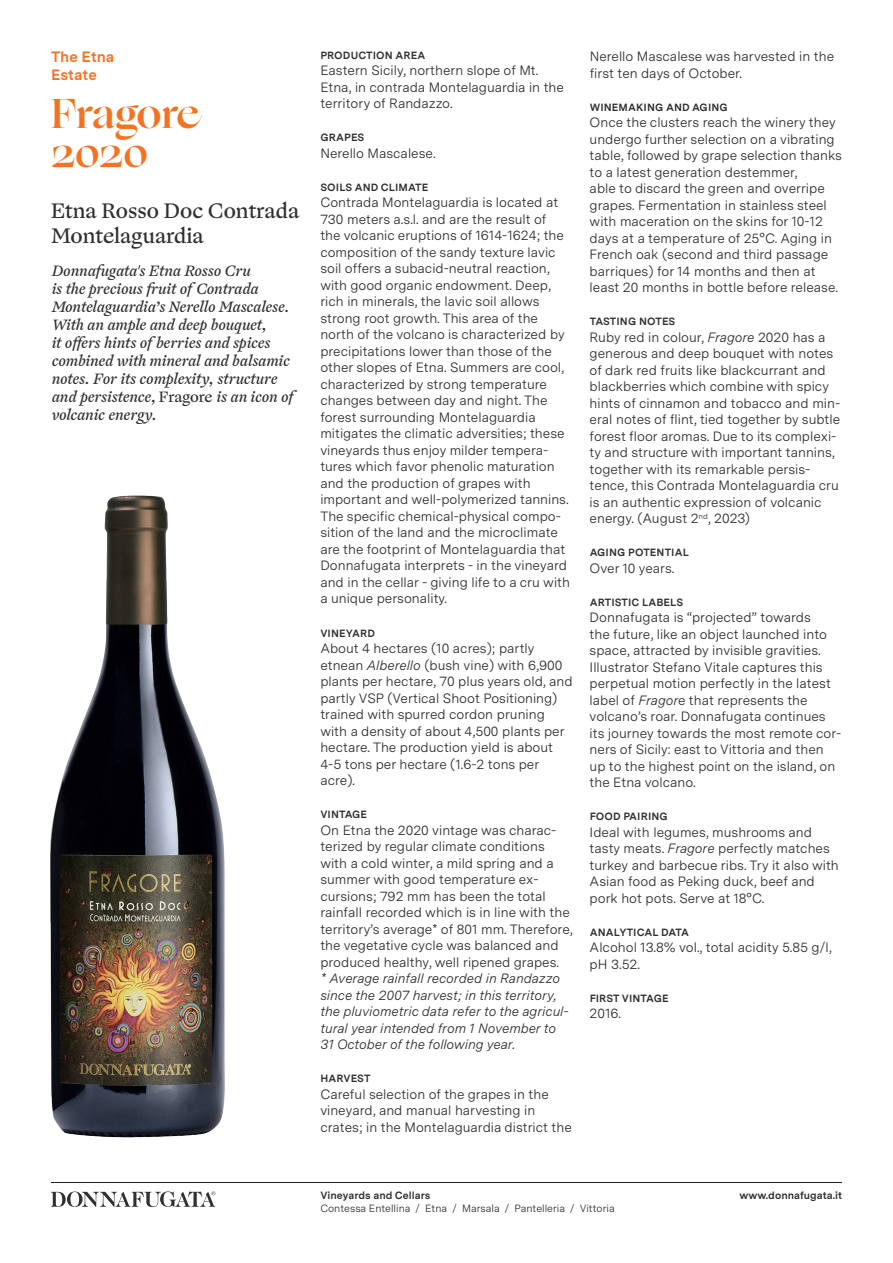
<style>
.page{position:relative;width:893px;height:1263px;background:#fff}
.page>*{position:absolute;margin:0;border:0;box-sizing:border-box;transform-origin:0 0}
.t1{font:700 42px/39px "Ogg";letter-spacing:-.015em;color:#f47321}
.t2{font:21px/25.2px "Ogg Text";color:#312f30}
.t3{font:italic 15px/18px "Ogg Text";letter-spacing:-.005em;color:#312f30}
.t4{font:700 15px/18px "Messina Sans";color:#f47321}
.t5{font:13.5px/16.5px "Messina Sans";color:#312f30}
.t6{font:italic 13.5px/16.5px "Messina Sans";color:#312f30}
.t7{font:700 10.5px "Messina Sans";letter-spacing:.01em;color:#312f30}
.t8{font:10.5px "Messina Sans";color:#312f30}
.s1{font-style:normal}
.s2{font-style:italic}
</style>
<div class="page">
<hr style="left:51px;top:1182px;width:791px;height:1px;background:#231f20">
<svg style="left:51px;top:1191px;width:164px;height:16px"></svg>
<img style="left:50px;top:495px;width:175px;height:643px">
<p class="t4" style="left:51px;top:47px;width:65px">The Etna<br>Estate</p>
<h1 class="t1" style="left:51px;top:94px;width:149px">Fragore<br>2020</h1>
<h2 class="t2" style="left:51px;top:198px;width:250px">Etna Rosso Doc Contrada<br>Montelaguardia</h2>
<p class="t3" style="left:51px;top:262px;width:243px">Donnafugata's Etna Rosso Cru<br>is the precious fruit of Contrada Montelaguardia’s Nerello Mascalese.<br>With an ample and deep bouquet,<br>it offers hints of berries and spices combined with mineral and balsamic notes. For its complexity, structure and persistence, <span class="s1">Fragore</span> is an icon of volcanic energy.</p>
<p class="t7" style="left:320px;top:47px;width:106px">PRODUCTION AREA</p>
<p class="t5" style="left:320px;top:62px;width:245px">Eastern Sicily, northern slope of Mt.<br>Etna, in contrada Montelaguardia in the territory of Randazzo.</p>
<p class="t7" style="left:320px;top:130px;width:45px">GRAPES</p>
<p class="t5" style="left:320px;top:145px;width:117px">Nerello Mascalese.</p>
<p class="t7" style="left:320px;top:179px;width:109px">SOILS AND CLIMATE</p>
<p class="t5" style="left:320px;top:194px;width:251px">Contrada Montelaguardia is located at 730 meters a.s.l. and are the result of the volcanic eruptions of 1614-1624; the composition of the sandy texture lavic soil offers a subacid-neutral reaction, with good organic endowment. Deep, rich in minerals, the lavic soil allows strong root growth. This area of the north of the volcano is characterized by precipitations lower than those of the other slopes of Etna. Summers are cool, characterized by strong temperature changes between day and night. The forest surrounding Montelaguardia mitigates the climatic adversities; these vineyards thus enjoy milder tempera&shy;tures which favor phenolic maturation and the production of grapes with important and well-polymerized tannins.<br>The specific chemical-physical compo&shy;sition of the land and the microclimate are the footprint of Montelaguardia that Donnafugata interprets - in the vineyard and in the cellar - giving life to a cru with a unique personality.</p>
<p class="t7" style="left:320px;top:625px;width:56px">VINEYARD</p>
<p class="t5" style="left:320px;top:640px;width:254px">About 4 hectares (10 acres); partly etnean <span class="s2">Alberello</span> (bush vine) with 6,900 plants per hectare, 70 plus years old, and partly VSP (Vertical Shoot Positioning) trained with spurred cordon pruning with a density of about 4,500 plants per hectare. The production yield is about 4-5 tons per hectare (1.6-2 tons per acre).</p>
<p class="t7" style="left:320px;top:806px;width:48px">VINTAGE</p>
<p class="t5" style="left:320px;top:821px;width:254px">On Etna the 2020 vintage was charac&shy;terized by regular climate conditions with a cold winter, a mild spring and a summer with good temperature ex&shy;cursions; 792 mm has been the total rainfall recorded which is in line with the territory’s average* of 801 mm. Therefore, the vegetative cycle was balanced and produced healthy, well ripened grapes.</p>
<p class="t6" style="left:320px;top:970px;width:250px">* Average rainfall recorded in Randazzo since the 2007 harvest; in this territory, the pluviometric data refer to the agricul&shy;tural year intended from 1 November to 31 October of the following year.</p>
<p class="t7" style="left:320px;top:1070px;width:52px">HARVEST</p>
<p class="t5" style="left:320px;top:1085px;width:253px">Careful selection of the grapes in the vineyard, and manual harvesting in crates; in the Montelaguardia district the</p>
<p class="t5" style="left:590px;top:48px;width:246px">Nerello Mascalese was harvested in the first ten days of October.</p>
<p class="t7" style="left:590px;top:99px;width:140px">WINEMAKING AND AGING</p>
<p class="t5" style="left:590px;top:114px;width:254px">Once the clusters reach the winery they undergo further selection on a vibrating table, followed by grape selection thanks to a latest generation destemmer,<br>able to discard the green and overripe grapes. Fermentation in stainless steel with maceration on the skins for 10-12 days at a temperature of 25°C. Aging in French oak (second and third passage barriques) for 14 months and then at least 20 months in bottle before release.</p>
<p class="t7" style="left:590px;top:314px;width:87px">TASTING NOTES</p>
<p class="t5" style="left:590px;top:328px;width:252px">Ruby red in colour, <span class="s2">Fragore</span> 2020 has a generous and deep bouquet with notes of dark red fruits like blackcurrant and blackberries which combine with spicy hints of cinnamon and tobacco and min&shy;eral notes of flint, tied together by subtle forest floor aromas. Due to its complexi&shy;ty and structure with important tannins, together with its remarkable persis&shy;tence, this Contrada Montelaguardia cru is an authentic expression of volcanic energy. (August 2<sup>nd</sup>, 2023)</p>
<p class="t7" style="left:590px;top:545px;width:101px">AGING POTENTIAL</p>
<p class="t5" style="left:590px;top:559px;width:86px">Over 10 years.</p>
<p class="t7" style="left:590px;top:594px;width:95px">ARTISTIC LABELS</p>
<p class="t5" style="left:590px;top:609px;width:253px">Donnafugata is “projected” towards<br>the future, like an object launched into space, attracted by invisible gravities.<br>Illustrator Stefano Vitale captures this perpetual motion perfectly in the latest label of <span class="s2">Fragor</span>e that represents the volcano’s roar. Donnafugata continues its journey towards the most remote cor&shy;ners of Sicily: east to Vittoria and then up to the highest point on the island, on the Etna volcano.</p>
<p class="t7" style="left:590px;top:809px;width:80px">FOOD PAIRING</p>
<p class="t5" style="left:590px;top:823px;width:251px">Ideal with legumes, mushrooms and tasty meats. <span class="s2">Fragore</span> perfectly matches turkey and barbecue ribs. Try it also with Asian food as Peking duck, beef and pork hot pots. Serve at 18°C.</p>
<p class="t7" style="left:590px;top:924px;width:101px">ANALYTICAL DATA</p>
<p class="t5" style="left:590px;top:939px;width:243px">Alcohol 13.8% vol., total acidity 5.85 g/l, pH 3.52.</p>
<p class="t7" style="left:590px;top:990px;width:80px">FIRST VINTAGE</p>
<p class="t5" style="left:590px;top:1005px;width:33px">2016.</p>
<p class="t7" style="left:320px;top:1188px;width:112px">Vineyards and Cellars</p>
<p class="t7" style="left:739px;top:1188px;width:104px">www.donnafugata.it</p>
<p class="t8" style="left:320px;top:1200px;width:296px">Contessa Entellina / Etna / Marsala / Pantelleria / Vittoria</p>
</div>
